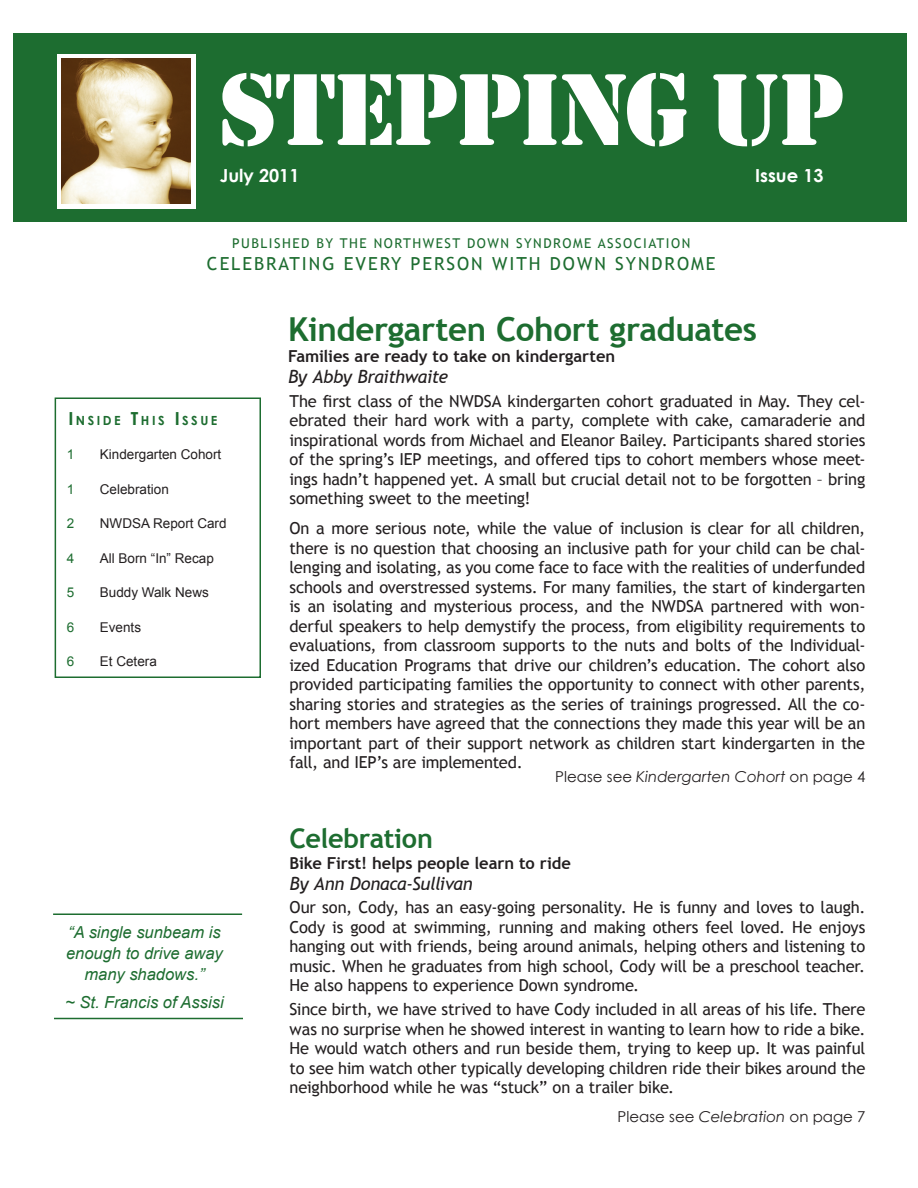
<style>
.page{position:relative;width:918px;height:1188px;background:#fff}
.page>*{position:absolute;margin:0;border:0;box-sizing:border-box;transform-origin:0 0}
.t1{font:106.05px "Stencil";letter-spacing:-.03em;color:#fff}
.top_story_title{font:700 33px "Trebuchet MS";letter-spacing:-.01em;color:#1d6d30}
.top_story_title-2{font:700 27px "Trebuchet MS";letter-spacing:-.015em;color:#1d6d30}
.t2{font:18px "Trebuchet MS";letter-spacing:.11em;color:#1d6d30}
.top_story_title-3{font:italic 18px "Trebuchet MS";letter-spacing:-.015em;color:#231f20}
.t3{font:700 18px "Century Gothic";color:#fff}
.regular_column_text{font:16.5px/19.5px "Trebuchet MS";letter-spacing:-.01em;color:#231f20;text-align:justify}
.top_story_title-4{font:700 16.5px "Trebuchet MS";letter-spacing:-.005em;color:#231f20}
.t4{font:italic 16.5px/21px "Arial";color:#1d6d30;text-align:center}
.t5{font:italic 15px "Century Gothic";color:#231f20}
.t6{font:15px "Century Gothic";color:#231f20}
.t7{font:13.5px "Arial";color:#231f20}
.t8{font:13.5px "Trebuchet MS";letter-spacing:.11em;color:#1d6d30}
.t9{font:13.5px "Arial";color:#1d6d30}
.t10{font:700 12.6px "Century Gothic";letter-spacing:.2em;color:#1d6d30}
.s1{font-size:18px}
.s2{font-style:normal}
.s3{font-style:italic}
</style>
<div class="page">
<div style="left:55px;top:398px;width:206px;height:280px;border:2px solid #1d6d30"></div>
<div style="left:14px;top:33px;width:893px;height:189px;background:#1d6d30"></div>
<div style="left:57px;top:54px;width:138px;height:154px;background:#fff"></div>
<hr style="left:53px;top:914px;width:189px;height:1px;background:#1d6d30">
<hr style="left:54px;top:1018px;width:189px;height:1px;background:#1d6d30">
<img style="left:62px;top:58px;width:128px;height:146px">
<p class="t1" style="left:219px;top:49px;width:628px">STEPPING UP</p>
<p class="t3" style="left:220px;top:162px;width:81px">July 2011</p>
<p class="t3" style="left:755px;top:162px;width:70px">Issue 13</p>
<p class="t8" style="left:232px;top:236px;width:201px">published by the northwest</p>
<p class="t8" style="left:467px;top:236px;width:32px">down</p>
<p class="t8" style="left:516px;top:236px;width:91px">synd rome ass</p>
<p class="t8" style="left:623px;top:236px;width:28px">ociati</p>
<p class="t8" style="left:671px;top:236px;width:19px">on</p>
<p class="t2" style="left:207px;top:253px;width:83px">celebratin</p>
<p class="t2" style="left:322px;top:253px;width:183px">g every pe rson wit</p>
<p class="t2" style="left:529px;top:253px;width:63px">h down</p>
<p class="t2" style="left:615px;top:253px;width:89px">synd rome</p>
<p class="t10" style="left:68px;top:411px;width:151px"><span class="s1">I</span>NSI DE <span class="s1">T</span>HI S <span class="s1">I</span>SSUE</p>
<p class="t9" style="left:67px;top:446px;width:9px">1</p>
<p class="t7" style="left:100px;top:446px;width:123px">Kindergarten Cohort</p>
<p class="t9" style="left:67px;top:480px;width:9px">1</p>
<p class="t7" style="left:100px;top:480px;width:71px">Celebration</p>
<p class="t9" style="left:67px;top:515px;width:9px">2</p>
<p class="t7" style="left:100px;top:515px;width:128px">NWDSA Report Card</p>
<p class="t9" style="left:67px;top:549px;width:9px">4</p>
<p class="t7" style="left:100px;top:549px;width:116px">All Born “In” Recap</p>
<p class="t9" style="left:67px;top:584px;width:9px">5</p>
<p class="t7" style="left:100px;top:584px;width:111px">Buddy Walk News</p>
<p class="t9" style="left:67px;top:618px;width:9px">6</p>
<p class="t7" style="left:100px;top:618px;width:43px">Events</p>
<p class="t9" style="left:67px;top:653px;width:9px">6</p>
<p class="t7" style="left:100px;top:653px;width:59px">Et Cetera</p>
<p class="t4" style="left:66px;top:921px;width:158px">“A single sunbeam is enough to drive away many shadows.”</p>
<p class="t4" style="left:65px;top:992px;width:160px">~ St. Francis of Assisi</p>
<p class="top_story_title" style="left:288px;top:308px;width:471px">Kindergarten Cohort graduates</p>
<p class="top_story_title-4" style="left:288px;top:346px;width:329px">Families are ready to take on kindergarten</p>
<p class="top_story_title-3" style="left:288px;top:366px;width:162px">By Abby Braithwaite</p>
<p class="regular_column_text" style="left:290px;top:392px;width:577px">The first class of the NWDSA kindergarten cohort graduated in May. They cel&shy;ebrated their hard work with a party, complete with cake, camaraderie and inspirational words from Michael and Eleanor Bailey. Participants shared stories of the spring’s IEP meetings, and offered tips to cohort members whose meet&shy;ings hadn’t happened yet. A small but crucial detail not to be forgotten – bring something sweet to the meeting!</p>
<p class="regular_column_text" style="left:290px;top:519px;width:577px">On a more serious note, while the value of inclusion is clear for all children, there is no question that choosing an inclusive path for your child can be chal&shy;lenging and isolating, as you come face to face with the realities of underfunded schools and overstressed systems. For many families, the start of kindergarten is an isolating and mysterious process, and the NWDSA partnered with won&shy;derful speakers to help demystify the process, from eligibility requirements to evaluations, from classroom supports to the nuts and bolts of the Individual&shy;ized Education Programs that drive our children’s education. The cohort also provided participating families the opportunity to connect with other parents, sharing stories and strategies as the series of trainings progressed. All the co&shy;hort members have agreed that the connections they made this year will be an important part of their support network as children start kindergarten in the fall, and IEP’s are implemented.</p>
<p class="t5" style="left:555px;top:766px;width:312px"><span class="s2">Please see</span> Kindergarten Cohort <span class="s2">on page 4</span></p>
<p class="top_story_title-2" style="left:290px;top:821px;width:145px">Celebration</p>
<p class="top_story_title-4" style="left:290px;top:853px;width:283px">Bike First! helps people learn to ride</p>
<p class="top_story_title-3" style="left:290px;top:873px;width:185px">By Ann Donaca-Sullivan</p>
<p class="regular_column_text" style="left:290px;top:898px;width:577px">Our son, Cody, has an easy-going personality. He is funny and loves to laugh.<br>Cody is good at swimming, running and making others feel loved. He enjoys hanging out with friends, being around animals, helping others and listening to music. When he graduates from high school, Cody will be a preschool teacher.<br>He also happens to experience Down syndrome.</p>
<p class="regular_column_text" style="left:290px;top:1000px;width:577px">Since birth, we have strived to have Cody included in all areas of his life. There was no surprise when he showed interest in wanting to learn how to ride a bike.<br>He would watch others and run beside them, trying to keep up. It was painful to see him watch other typically developing children ride their bikes around the neighborhood while he was “stuck” on a trailer bike.</p>
<p class="t6" style="left:618px;top:1106px;width:249px">Please see <span class="s3">Celebration</span> on page 7</p>
</div>
